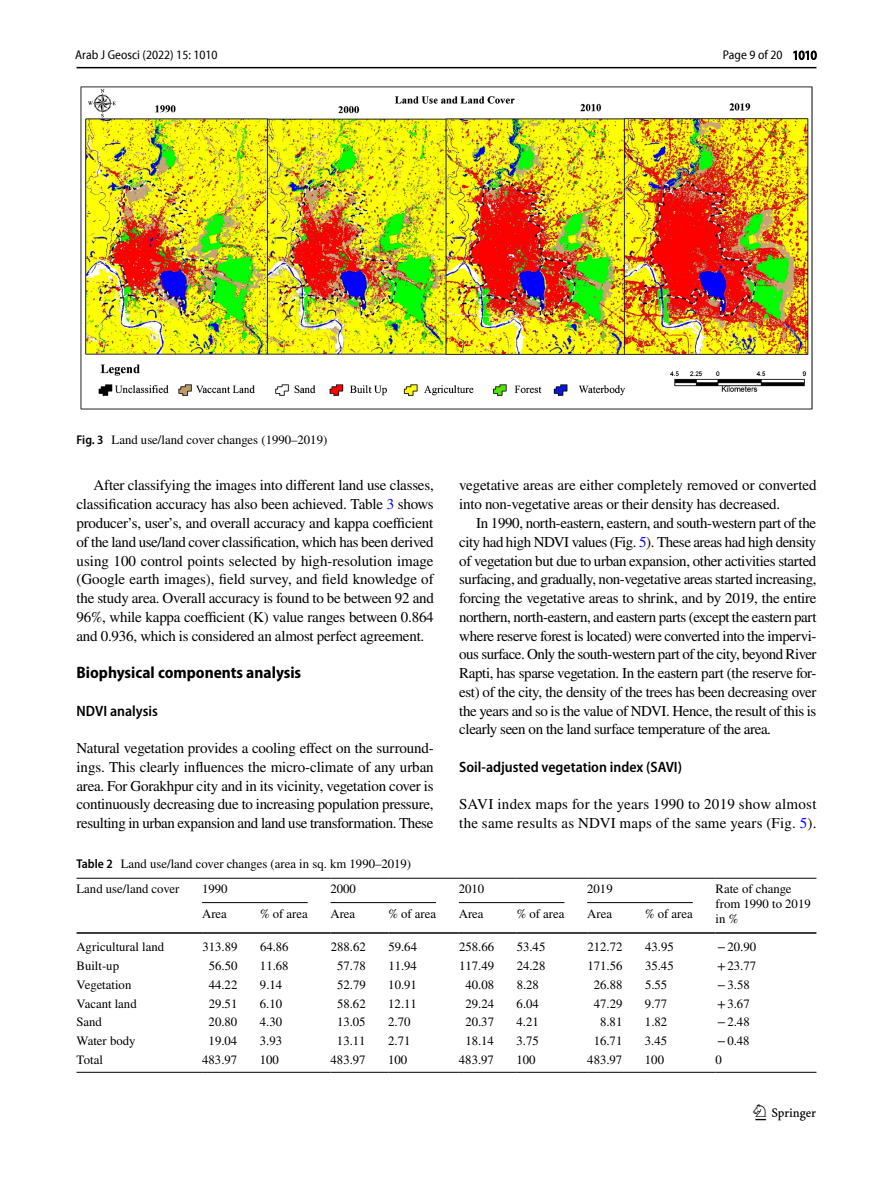
<style>
.page{position:relative;width:893px;height:1187px;background:#fff}
.page>*{position:absolute;margin:0;border:0;box-sizing:border-box;transform-origin:0 0}
.t1{font:22.5px "Springnew Regular 3";color:#000}
.t2{font:700 semi-condensed 16.5px "Myriad Pro";color:#000}
.t3{font:15px/18.8px "STIX";letter-spacing:-.015em;color:#000;text-align:justify}
.t4{font:15px/18.8px "STIX";letter-spacing:.015em;color:#000}
.t5{font:600 semi-condensed 15px "Myriad Pro";color:#000}
.t6{font:12.75px/15px "STIX";color:#000}
.t7{font:semi-condensed 12.75px "Myriad Pro Unic";color:#000}
.s1{font-family:"Myriad Pro";font-weight:600;font-stretch:semi-condensed}
.s2{color:#00f}
</style>
<div class="page">
<hr style="left:77px;top:67px;width:739px;height:1px;background:#000">
<img style="left:81px;top:87px;width:731px;height:322px">
<hr style="left:77px;top:877px;width:125px;height:1px;background:#000">
<hr style="left:77px;top:932px;width:125px;height:1px;background:#000">
<hr style="left:202px;top:877px;width:58px;height:1px;background:#000">
<hr style="left:260px;top:877px;width:70px;height:1px;background:#000">
<hr style="left:330px;top:877px;width:58px;height:1px;background:#000">
<hr style="left:388px;top:877px;width:71px;height:1px;background:#000">
<hr style="left:459px;top:877px;width:58px;height:1px;background:#000">
<hr style="left:517px;top:877px;width:70px;height:1px;background:#000">
<hr style="left:587px;top:877px;width:58px;height:1px;background:#000">
<hr style="left:645px;top:877px;width:71px;height:1px;background:#000">
<hr style="left:716px;top:877px;width:100px;height:1px;background:#000">
<hr style="left:716px;top:932px;width:100px;height:1px;background:#000">
<hr style="left:202px;top:932px;width:58px;height:1px;background:#000">
<hr style="left:260px;top:932px;width:70px;height:1px;background:#000">
<hr style="left:330px;top:932px;width:58px;height:1px;background:#000">
<hr style="left:388px;top:932px;width:71px;height:1px;background:#000">
<hr style="left:459px;top:932px;width:58px;height:1px;background:#000">
<hr style="left:517px;top:932px;width:70px;height:1px;background:#000">
<hr style="left:587px;top:932px;width:58px;height:1px;background:#000">
<hr style="left:645px;top:932px;width:71px;height:1px;background:#000">
<hr style="left:77px;top:1071px;width:125px;height:1px;background:#000">
<hr style="left:202px;top:1071px;width:58px;height:1px;background:#000">
<hr style="left:260px;top:1071px;width:70px;height:1px;background:#000">
<hr style="left:330px;top:1071px;width:58px;height:1px;background:#000">
<hr style="left:388px;top:1071px;width:71px;height:1px;background:#000">
<hr style="left:459px;top:1071px;width:58px;height:1px;background:#000">
<hr style="left:517px;top:1071px;width:70px;height:1px;background:#000">
<hr style="left:587px;top:1071px;width:58px;height:1px;background:#000">
<hr style="left:645px;top:1071px;width:71px;height:1px;background:#000">
<hr style="left:716px;top:1071px;width:100px;height:1px;background:#000">
<hr style="left:202px;top:902px;width:106px;height:1px;background:#000">
<hr style="left:330px;top:902px;width:106px;height:1px;background:#000">
<hr style="left:459px;top:902px;width:105px;height:1px;background:#000">
<hr style="left:587px;top:902px;width:106px;height:1px;background:#000">
<p class="t7" style="left:75px;top:50px;width:144px">Arab J Geosci (2022) 15: 1010</p>
<p class="t7" style="left:723px;top:50px;width:96px">Page 9 of 20 1010</p>
<p class="t6" style="left:77px;top:433px;width:252px"><span class="s1">Fig. 3</span> Land use/land cover changes (1990–2019)</p>
<p class="t3" style="left:77px;top:477px;width:359px;text-indent:17px">After classifying the images into different land use classes, classification accuracy has also been achieved. Table <span class="s2">3</span> shows producer’s, user’s, and overall accuracy and kappa coefficient of the land use/land cover classification, which has been derived using 100 control points selected by high-resolution image (Google earth images), field survey, and field knowledge of the study area. Overall accuracy is found to be between 92 and 96%, while kappa coefficient (K) value ranges between 0.864 and 0.936, which is considered an almost perfect agreement.</p>
<p class="t2" style="left:77px;top:663px;width:226px">Biophysical components analysis</p>
<p class="t5" style="left:77px;top:702px;width:83px">NDVI analysis</p>
<p class="t3" style="left:77px;top:739px;width:359px">Natural vegetation provides a cooling effect on the surround&shy;ings. This clearly influences the micro-climate of any urban area. For Gorakhpur city and in its vicinity, vegetation cover is continuously decreasing due to increasing population pressure, resulting in urban expansion and land use transformation. These</p>
<p class="t3" style="left:459px;top:477px;width:359px">vegetative areas are either completely removed or converted into non-vegetative areas or their density has decreased.</p>
<p class="t3" style="left:459px;top:514px;width:359px;text-indent:17px">In 1990, north-eastern, eastern, and south-western part of the city had high NDVI values (Fig. <span class="s2">5</span>). These areas had high density of vegetation but due to urban expansion, other activities started surfacing, and gradually, non-vegetative areas started increasing, forcing the vegetative areas to shrink, and by 2019, the entire northern, north-eastern, and eastern parts (except the eastern part where reserve forest is located) were converted into the impervi&shy;ous surface. Only the south-western part of the city, beyond River Rapti, has sparse vegetation. In the eastern part (the reserve for&shy;est) of the city, the density of the trees has been decreasing over the years and so is the value of NDVI. Hence, the result of this is clearly seen on the land surface temperature of the area.</p>
<p class="t5" style="left:459px;top:758px;width:224px">Soil‑adjusted vegetation index (SAVI)</p>
<p class="t4" style="left:459px;top:796px;width:359px">SAVI index maps for the years 1990 to 2019 show almost the same results as NDVI maps of the same years (Fig. <span class="s2">5</span>).</p>
<p class="t6" style="left:77px;top:851px;width:336px;line-height:25.5px"><span class="s1">Table 2</span> Land use/land cover changes (area in sq. km 1990–2019)<br>Land use/land cover</p>
<p class="t6" style="left:202px;top:882px;width:27px">1990</p>
<p class="t6" style="left:330px;top:882px;width:27px">2000</p>
<p class="t6" style="left:459px;top:882px;width:27px">2010</p>
<p class="t6" style="left:587px;top:882px;width:27px">2019</p>
<p class="t6" style="left:716px;top:882px;width:97px">Rate of change from 1990 to 2019 in %</p>
<p class="t6" style="left:202px;top:906px;width:26px">Area</p>
<p class="t6" style="left:260px;top:906px;width:49px">% of area</p>
<p class="t6" style="left:330px;top:906px;width:26px">Area</p>
<p class="t6" style="left:388px;top:906px;width:49px">% of area</p>
<p class="t6" style="left:459px;top:906px;width:26px">Area</p>
<p class="t6" style="left:517px;top:906px;width:49px">% of area</p>
<p class="t6" style="left:587px;top:906px;width:26px">Area</p>
<p class="t6" style="left:645px;top:906px;width:49px">% of area</p>
<p class="t6" style="left:77px;top:940px;width:89px">Agricultural land</p>
<p class="t6" style="left:202px;top:940px;width:37px">313.89</p>
<p class="t6" style="left:260px;top:940px;width:30px">64.86</p>
<p class="t6" style="left:331px;top:940px;width:37px">288.62</p>
<p class="t6" style="left:388px;top:940px;width:30px">59.64</p>
<p class="t6" style="left:459px;top:940px;width:37px">258.66</p>
<p class="t6" style="left:517px;top:940px;width:30px">53.45</p>
<p class="t6" style="left:587px;top:940px;width:37px">212.72</p>
<p class="t6" style="left:645px;top:940px;width:30px">43.95</p>
<p class="t6" style="left:717px;top:940px;width:41px">−20.90</p>
<p class="t6" style="left:77px;top:959px;width:44px">Built-up</p>
<p class="t6" style="left:209px;top:959px;width:30px">56.50</p>
<p class="t6" style="left:260px;top:959px;width:30px">11.68</p>
<p class="t6" style="left:337px;top:959px;width:30px">57.78</p>
<p class="t6" style="left:388px;top:959px;width:30px">11.94</p>
<p class="t6" style="left:459px;top:959px;width:37px">117.49</p>
<p class="t6" style="left:517px;top:959px;width:30px">24.28</p>
<p class="t6" style="left:587px;top:959px;width:37px">171.56</p>
<p class="t6" style="left:645px;top:959px;width:30px">35.45</p>
<p class="t6" style="left:717px;top:959px;width:41px">+23.77</p>
<p class="t6" style="left:77px;top:977px;width:56px">Vegetation</p>
<p class="t6" style="left:209px;top:977px;width:30px">44.22</p>
<p class="t6" style="left:260px;top:977px;width:24px">9.14</p>
<p class="t6" style="left:337px;top:977px;width:30px">52.79</p>
<p class="t6" style="left:388px;top:977px;width:30px">10.91</p>
<p class="t6" style="left:465px;top:977px;width:30px">40.08</p>
<p class="t6" style="left:517px;top:977px;width:24px">8.28</p>
<p class="t6" style="left:594px;top:977px;width:30px">26.88</p>
<p class="t6" style="left:645px;top:977px;width:24px">5.55</p>
<p class="t6" style="left:717px;top:977px;width:34px">−3.58</p>
<p class="t6" style="left:76px;top:996px;width:62px">Vacant land</p>
<p class="t6" style="left:209px;top:996px;width:30px">29.51</p>
<p class="t6" style="left:260px;top:996px;width:24px">6.10</p>
<p class="t6" style="left:337px;top:996px;width:30px">58.62</p>
<p class="t6" style="left:388px;top:996px;width:30px">12.11</p>
<p class="t6" style="left:465px;top:996px;width:30px">29.24</p>
<p class="t6" style="left:517px;top:996px;width:24px">6.04</p>
<p class="t6" style="left:594px;top:996px;width:30px">47.29</p>
<p class="t6" style="left:645px;top:996px;width:24px">9.77</p>
<p class="t6" style="left:717px;top:996px;width:34px">+3.67</p>
<p class="t6" style="left:76px;top:1015px;width:27px">Sand</p>
<p class="t6" style="left:209px;top:1015px;width:30px">20.80</p>
<p class="t6" style="left:260px;top:1015px;width:24px">4.30</p>
<p class="t6" style="left:337px;top:1015px;width:30px">13.05</p>
<p class="t6" style="left:388px;top:1015px;width:24px">2.70</p>
<p class="t6" style="left:465px;top:1015px;width:30px">20.37</p>
<p class="t6" style="left:517px;top:1015px;width:24px">4.21</p>
<p class="t6" style="left:600px;top:1015px;width:24px">8.81</p>
<p class="t6" style="left:645px;top:1015px;width:24px">1.82</p>
<p class="t6" style="left:717px;top:1015px;width:34px">−2.48</p>
<p class="t6" style="left:76px;top:1033px;width:61px">Water body</p>
<p class="t6" style="left:209px;top:1033px;width:30px">19.04</p>
<p class="t6" style="left:260px;top:1033px;width:24px">3.93</p>
<p class="t6" style="left:337px;top:1033px;width:30px">13.11</p>
<p class="t6" style="left:388px;top:1033px;width:24px">2.71</p>
<p class="t6" style="left:465px;top:1033px;width:30px">18.14</p>
<p class="t6" style="left:517px;top:1033px;width:24px">3.75</p>
<p class="t6" style="left:594px;top:1033px;width:30px">16.71</p>
<p class="t6" style="left:645px;top:1033px;width:24px">3.45</p>
<p class="t6" style="left:717px;top:1033px;width:34px">−0.48</p>
<p class="t6" style="left:76px;top:1052px;width:28px">Total</p>
<p class="t6" style="left:202px;top:1052px;width:37px">483.97</p>
<p class="t6" style="left:260px;top:1052px;width:21px">100</p>
<p class="t6" style="left:331px;top:1052px;width:37px">483.97</p>
<p class="t6" style="left:388px;top:1052px;width:21px">100</p>
<p class="t6" style="left:459px;top:1052px;width:37px">483.97</p>
<p class="t6" style="left:517px;top:1052px;width:21px">100</p>
<p class="t6" style="left:587px;top:1052px;width:37px">483.97</p>
<p class="t6" style="left:645px;top:1052px;width:21px">100</p>
<p class="t6" style="left:715px;top:1052px;width:8px">0</p>
<h1 class="t1" style="left:755px;top:1104px;width:62px">1 3</h1>
</div>
